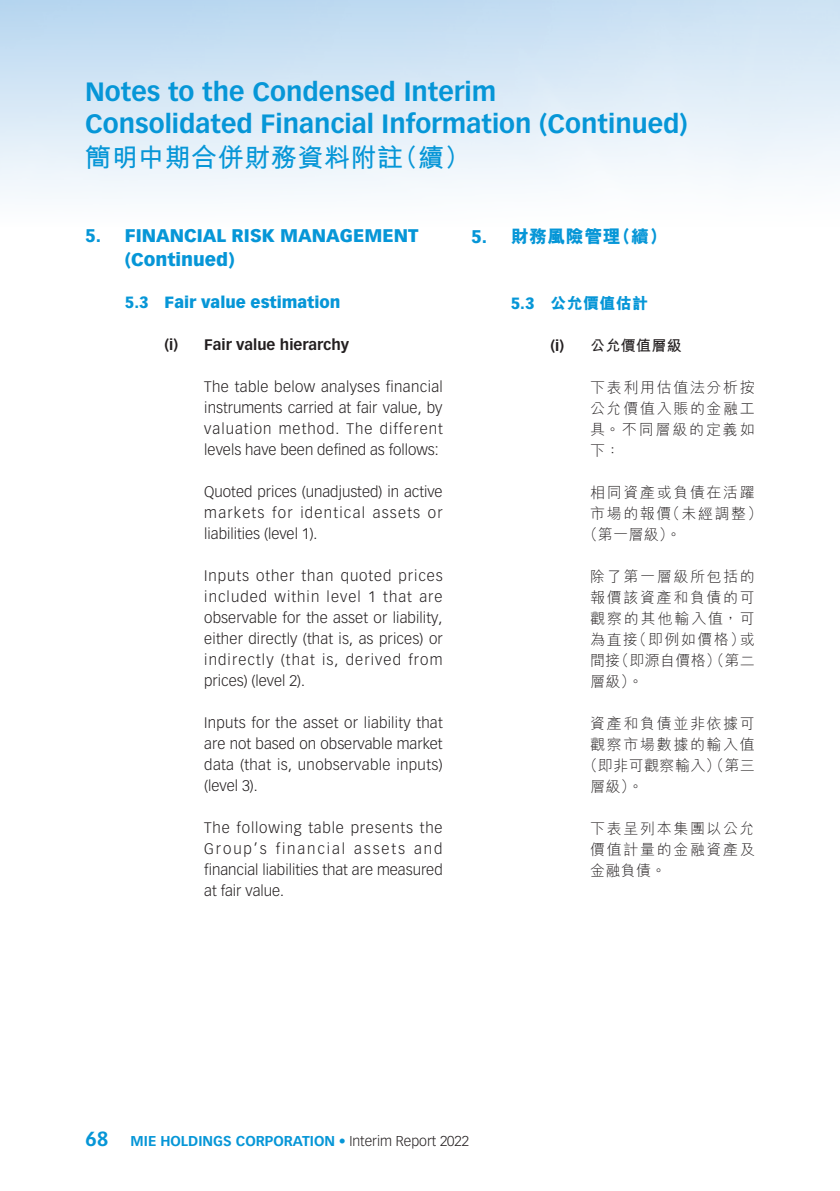
<style>
.page{position:relative;width:840px;height:1191px;background:#fff}
.page>*{position:absolute;margin:0;border:0;box-sizing:border-box;transform-origin:0 0}
.t1{font:700 26px/32px "Vectora LT Std";color:#0696d7}
.t2{font:700 26px "M Hei HK";letter-spacing:.02em;color:#0696d7}
._01_H1_E{font:900 18px/24px "Vectora LT Std";color:#0696d7}
._001_H1_C{font:800 18px "M Hei HK";letter-spacing:.02em;color:#0696d7}
._02_H2_E{font:900 16px "Vectora LT Std";color:#0696d7}
._002_H2_C{font:800 16px "M Hei HK";letter-spacing:.02em;color:#0696d7}
._00_txt_E{font:300 15px/21px "Vectora LT Std";color:#231f20;text-align:justify}
._000_txt_C{font:300 15px/21px "M Hei HK";letter-spacing:.105em;color:#231f20;text-align:justify}
._03_H3_E{font:700 15px "Vectora LT Std";color:#231f20}
._000_txt_C-2{font:300 15px "M Hei HK";letter-spacing:.025em;color:#231f20}
._003_H3_C{font:700 15px "M Hei HK";letter-spacing:.02em;color:#231f20}
.t3{font:700 14px "Vectora LT Std";color:#0696d7}
.s1{font-family:"Vectora LT Std";font-weight:900}
.s2{font-family:"Vectora LT Std"}
.s3{font-size:20px}
.s4{font-weight:300}
.s5{font-weight:300;color:#231f20}
</style>
<div class="page">
<h1 class="t1" style="left:85px;top:76px;width:603px">Notes to the Condensed Interim<br>Consolidated Financial Information (Continued)</h1>
<h1 class="t2" style="left:85px;top:138px;width:386px">簡明中期合併財務資料附註（續）</h1>
<p class="_01_H1_E" style="left:125px;top:223px;width:295px;text-indent:-40px">5. FINANCIAL RISK MANAGEMENT (Continued)</p>
<p class="_02_H2_E" style="left:125px;top:292px;width:217px">5.3 Fair value estimation</p>
<p class="_03_H3_E" style="left:164px;top:335px;width:186px">(i) Fair value hierarchy</p>
<p class="_00_txt_E" style="left:204px;top:376px;width:240px">The table below analyses financial instruments carried at fair value, by valuation method. The different levels have been defined as follows:</p>
<p class="_00_txt_E" style="left:204px;top:481px;width:240px">Quoted prices (unadjusted) in active markets for identical assets or liabilities (level 1).</p>
<p class="_00_txt_E" style="left:204px;top:565px;width:240px">Inputs other than quoted prices included within level 1 that are observable for the asset or liability, either directly (that is, as prices) or indirectly (that is, derived from prices) (level 2).</p>
<p class="_00_txt_E" style="left:204px;top:712px;width:240px">Inputs for the asset or liability that are not based on observable market data (that is, unobservable inputs) (level 3).</p>
<p class="_00_txt_E" style="left:204px;top:817px;width:240px">The following table presents the Group’s financial assets and financial liabilities that are measured at fair value.</p>
<p class="_001_H1_C" style="left:471px;top:227px;width:197px"><span class="s1">5.</span> 財務風險管理（續）</p>
<p class="_002_H2_C" style="left:510px;top:295px;width:139px"><span class="s1">5.3</span> 公允價值估計</p>
<p class="_003_H3_C" style="left:550px;top:334px;width:133px"><span class="s2">(i)</span> 公允價值層級</p>
<p class="_000_txt_C" style="left:590px;top:377px;width:166px">下表利用估值法分析按公允價值入賬的金融工具。不同層級的定義如下：</p>
<p class="_000_txt_C" style="left:590px;top:482px;width:166px">相同資產或負債在活躍</p>
<p class="_000_txt_C" style="left:590px;top:503px;width:173px">市場的報價（未經調整）</p>
<p class="_000_txt_C" style="left:582px;top:524px;width:100px">（第一層級）。</p>
<p class="_000_txt_C" style="left:590px;top:566px;width:166px">除了第一層級所包括的報價該資產和負債的可觀察的其他輸入值，可為直接（即例如價格）或間接（即源自價格）（第二層級）。</p>
<p class="_000_txt_C" style="left:590px;top:713px;width:166px">資產和負債並非依據可</p>
<p class="_000_txt_C" style="left:590px;top:734px;width:166px">觀察市場數據的輸入值</p>
<p class="_000_txt_C-2" style="left:582px;top:758px;width:173px">（即非可觀察輸入）（第三</p>
<p class="_000_txt_C" style="left:590px;top:776px;width:54px">層級）。</p>
<p class="_000_txt_C" style="left:590px;top:818px;width:166px">下表呈列本集團以公允價值計量的金融資產及金融負債。</p>
<p class="t3" style="left:85px;top:1132px;width:385px"><span class="s3">68</span> MIE HOLDINGS CORPORATION <span class="s4">•</span> <span class="s5">Interim Report 2022</span></p>
</div>
